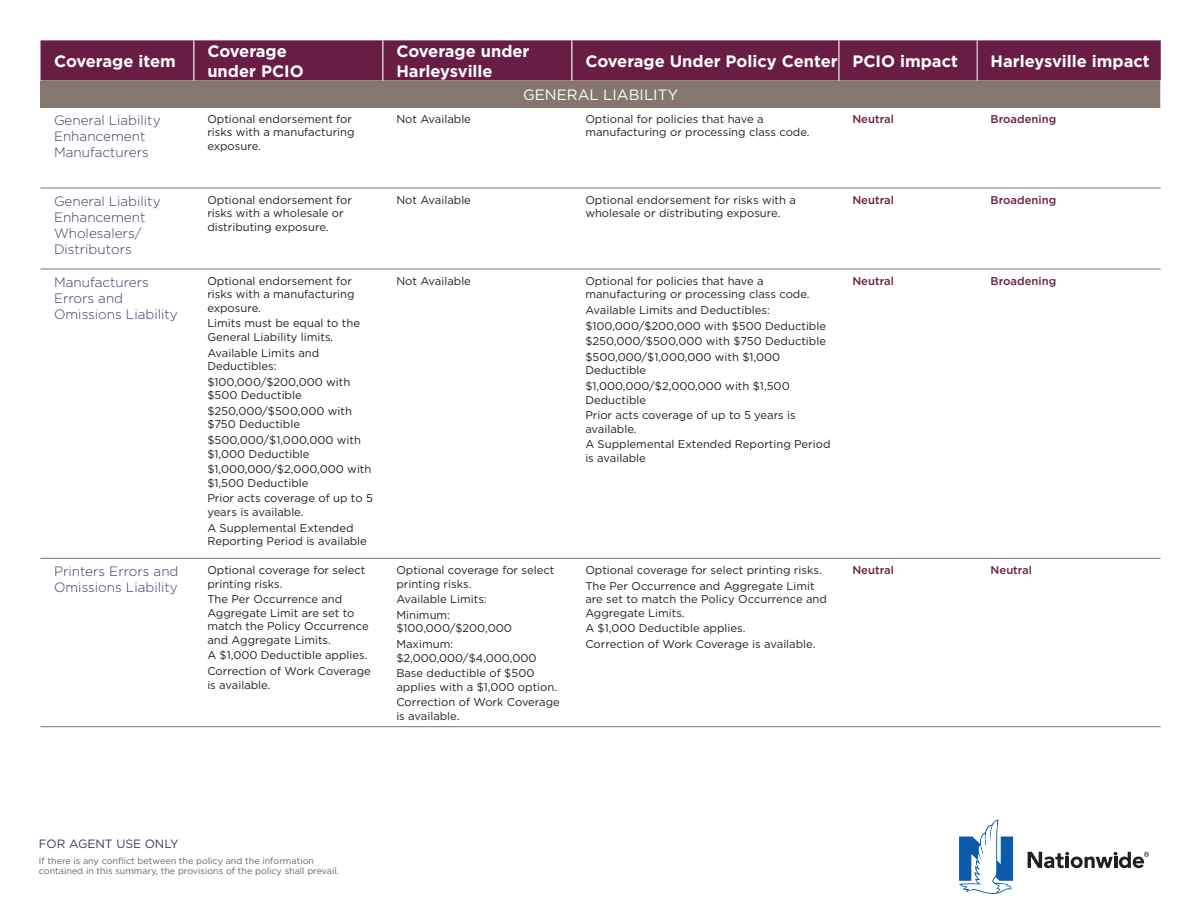
<style>
.page{position:relative;width:1188px;height:918px;background:#fff}
.page>*{position:absolute;margin:0;border:0;box-sizing:border-box;transform-origin:0 0}
.t1{font:700 16.5px/19.8px "Gotham";color:#fff}
.t2{font:15px "Gotham";color:#fff}
.Coverage_Item{font:300 13.5px/16.2px "Gotham";color:#3f395f}
.t3{font:12px "Gotham";color:#3f395f}
.Coverage_Details{font:11.25px/13.5px "Gotham";color:#231f20}
.Impact_details{font:500 11.25px "Gotham";color:#691d45}
.t4{font:9px/10.8px "Gotham";color:#6f6259}
</style>
<div class="page">
<div style="left:40px;top:40px;width:1121px;height:41px;background:#691d45"></div>
<div style="left:40px;top:81px;width:1121px;height:27px;background:#85776f"></div>
<hr style="left:193px;top:40px;width:1px;height:41px;background:#fff">
<hr style="left:382px;top:40px;width:1px;height:41px;background:#fff">
<hr style="left:571px;top:40px;width:1px;height:41px;background:#fff">
<hr style="left:838px;top:40px;width:1px;height:41px;background:#fff">
<hr style="left:40px;top:187px;width:154px;height:2px;background:#8e837a">
<hr style="left:194px;top:187px;width:189px;height:2px;background:#8e837a">
<hr style="left:383px;top:187px;width:189px;height:2px;background:#8e837a">
<hr style="left:572px;top:187px;width:267px;height:2px;background:#8e837a">
<hr style="left:839px;top:187px;width:138px;height:2px;background:#8e837a">
<hr style="left:977px;top:187px;width:184px;height:2px;background:#8e837a">
<hr style="left:40px;top:268px;width:154px;height:2px;background:#8e837a">
<hr style="left:194px;top:268px;width:189px;height:2px;background:#8e837a">
<hr style="left:383px;top:268px;width:189px;height:2px;background:#8e837a">
<hr style="left:572px;top:268px;width:267px;height:2px;background:#8e837a">
<hr style="left:839px;top:268px;width:138px;height:2px;background:#8e837a">
<hr style="left:977px;top:268px;width:184px;height:2px;background:#8e837a">
<hr style="left:40px;top:558px;width:154px;height:1px;background:#8e837a">
<hr style="left:194px;top:558px;width:189px;height:1px;background:#8e837a">
<hr style="left:383px;top:558px;width:189px;height:1px;background:#8e837a">
<hr style="left:572px;top:558px;width:267px;height:1px;background:#8e837a">
<hr style="left:839px;top:558px;width:138px;height:1px;background:#8e837a">
<hr style="left:977px;top:558px;width:184px;height:1px;background:#8e837a">
<hr style="left:40px;top:726px;width:154px;height:1px;background:#8e837a">
<hr style="left:194px;top:726px;width:189px;height:1px;background:#8e837a">
<hr style="left:383px;top:726px;width:189px;height:1px;background:#8e837a">
<hr style="left:572px;top:726px;width:267px;height:1px;background:#8e837a">
<hr style="left:839px;top:726px;width:138px;height:1px;background:#8e837a">
<hr style="left:977px;top:726px;width:184px;height:1px;background:#8e837a">
<hr style="left:977px;top:40px;width:1px;height:41px;background:#fff">
<svg style="left:1160px;top:81px;width:1px;height:27px"></svg>
<svg style="left:1028px;top:852px;width:121px;height:16px"></svg>
<svg style="left:959px;top:820px;width:54px;height:74px"></svg>
<p class="t1" style="left:54px;top:51px;width:123px">Coverage item</p>
<p class="t1" style="left:207px;top:41px;width:98px">Coverage under PCIO</p>
<p class="t1" style="left:396px;top:41px;width:135px">Coverage under<br>Harleysville</p>
<p class="t1" style="left:585px;top:51px;width:254px">Coverage Under Policy Center</p>
<p class="t1" style="left:852px;top:51px;width:107px">PCIO impact</p>
<p class="t1" style="left:991px;top:51px;width:161px">Harleysville impact</p>
<p class="t2" style="left:523px;top:85px;width:156px">GENERAL LIABILITY</p>
<p class="Coverage_Item" style="left:54px;top:111px;width:108px">General Liability<br>Enhancement<br>Manufacturers</p>
<p class="Coverage_Details" style="left:207px;top:112px;width:149px">Optional endorsement for risks with a manufacturing exposure.</p>
<p class="Coverage_Details" style="left:396px;top:112px;width:76px">Not Available</p>
<p class="Coverage_Details" style="left:585px;top:112px;width:226px">Optional for policies that have a manufacturing or processing class code.</p>
<p class="Impact_details" style="left:852px;top:111px;width:43px">Neutral</p>
<p class="Impact_details" style="left:991px;top:111px;width:67px">Broadening</p>
<p class="Coverage_Item" style="left:54px;top:192px;width:108px">General Liability<br>Enhancement<br>Wholesalers/<br>Distributors</p>
<p class="Coverage_Details" style="left:207px;top:193px;width:146px">Optional endorsement for risks with a wholesale or distributing exposure.</p>
<p class="Coverage_Details" style="left:396px;top:193px;width:76px">Not Available</p>
<p class="Coverage_Details" style="left:585px;top:193px;width:212px">Optional endorsement for risks with a wholesale or distributing exposure.</p>
<p class="Impact_details" style="left:852px;top:192px;width:43px">Neutral</p>
<p class="Impact_details" style="left:991px;top:192px;width:67px">Broadening</p>
<p class="Coverage_Item" style="left:54px;top:273px;width:125px">Manufacturers<br>Errors and<br>Omissions Liability</p>
<p class="Coverage_Details" style="left:207px;top:274px;width:149px">Optional endorsement for risks with a manufacturing exposure.</p>
<p class="Coverage_Details" style="left:207px;top:316px;width:154px">Limits must be equal to the<br>General Liability limits.</p>
<p class="Coverage_Details" style="left:207px;top:346px;width:113px">Available Limits and<br>Deductibles:</p>
<p class="Coverage_Details" style="left:207px;top:375px;width:144px">$100,000/$200,000 with $500 Deductible</p>
<p class="Coverage_Details" style="left:207px;top:404px;width:146px">$250,000/$500,000 with $750 Deductible</p>
<p class="Coverage_Details" style="left:207px;top:433px;width:155px">$500,000/$1,000,000 with $1,000 Deductible</p>
<p class="Coverage_Details" style="left:207px;top:462px;width:166px">$1,000,000/$2,000,000 with $1,500 Deductible</p>
<p class="Coverage_Details" style="left:207px;top:491px;width:167px">Prior acts coverage of up to 5 years is available.</p>
<p class="Coverage_Details" style="left:207px;top:521px;width:161px">A Supplemental Extended<br>Reporting Period is available</p>
<p class="Coverage_Details" style="left:396px;top:274px;width:76px">Not Available</p>
<p class="Coverage_Details" style="left:585px;top:274px;width:226px">Optional for policies that have a manufacturing or processing class code.</p>
<p class="Coverage_Details" style="left:585px;top:303px;width:186px">Available Limits and Deductibles:</p>
<p class="Coverage_Details" style="left:585px;top:319px;width:242px">$100,000/$200,000 with $500 Deductible</p>
<p class="Coverage_Details" style="left:585px;top:334px;width:242px">$250,000/$500,000 with $750 Deductible</p>
<p class="Coverage_Details" style="left:585px;top:350px;width:196px">$500,000/$1,000,000 with $1,000<br>Deductible</p>
<p class="Coverage_Details" style="left:585px;top:379px;width:206px">$1,000,000/$2,000,000 with $1,500<br>Deductible</p>
<p class="Coverage_Details" style="left:585px;top:408px;width:212px">Prior acts coverage of up to 5 years is available.</p>
<p class="Coverage_Details" style="left:585px;top:437px;width:247px">A Supplemental Extended Reporting Period is available</p>
<p class="Impact_details" style="left:852px;top:273px;width:43px">Neutral</p>
<p class="Impact_details" style="left:991px;top:273px;width:67px">Broadening</p>
<p class="Coverage_Item" style="left:54px;top:563px;width:126px">Printers Errors and<br>Omissions Liability</p>
<p class="Coverage_Details" style="left:207px;top:563px;width:160px">Optional coverage for select printing risks.</p>
<p class="Coverage_Details" style="left:207px;top:592px;width:163px">The Per Occurrence and<br>Aggregate Limit are set to match the Policy Occurrence and Aggregate Limits.</p>
<p class="Coverage_Details" style="left:207px;top:648px;width:162px">A $1,000 Deductible applies.</p>
<p class="Coverage_Details" style="left:207px;top:664px;width:165px">Correction of Work Coverage is available.</p>
<p class="Coverage_Details" style="left:396px;top:563px;width:160px">Optional coverage for select printing risks.</p>
<p class="Coverage_Details" style="left:396px;top:592px;width:92px">Available Limits:</p>
<p class="Coverage_Details" style="left:396px;top:608px;width:117px">Minimum: $100,000/$200,000</p>
<p class="Coverage_Details" style="left:396px;top:637px;width:142px">Maximum: $2,000,000/$4,000,000</p>
<p class="Coverage_Details" style="left:396px;top:666px;width:162px">Base deductible of $500 applies with a $1,000 option.</p>
<p class="Coverage_Details" style="left:396px;top:695px;width:165px">Correction of Work Coverage is available.</p>
<p class="Coverage_Details" style="left:585px;top:563px;width:238px">Optional coverage for select printing risks.</p>
<p class="Coverage_Details" style="left:585px;top:579px;width:243px">The Per Occurrence and Aggregate Limit are set to match the Policy Occurrence and<br>Aggregate Limits.</p>
<p class="Coverage_Details" style="left:585px;top:621px;width:162px">A $1,000 Deductible applies.</p>
<p class="Coverage_Details" style="left:585px;top:637px;width:232px">Correction of Work Coverage is available.</p>
<p class="Impact_details" style="left:852px;top:563px;width:43px">Neutral</p>
<p class="Impact_details" style="left:991px;top:563px;width:43px">Neutral</p>
<p class="t3" style="left:39px;top:836px;width:142px">FOR AGENT USE ONLY</p>
<p class="t4" style="left:39px;top:855px;width:302px">If there is any conflict between the policy and the information contained in this summary, the provisions of the policy shall prevail.</p>
</div>
